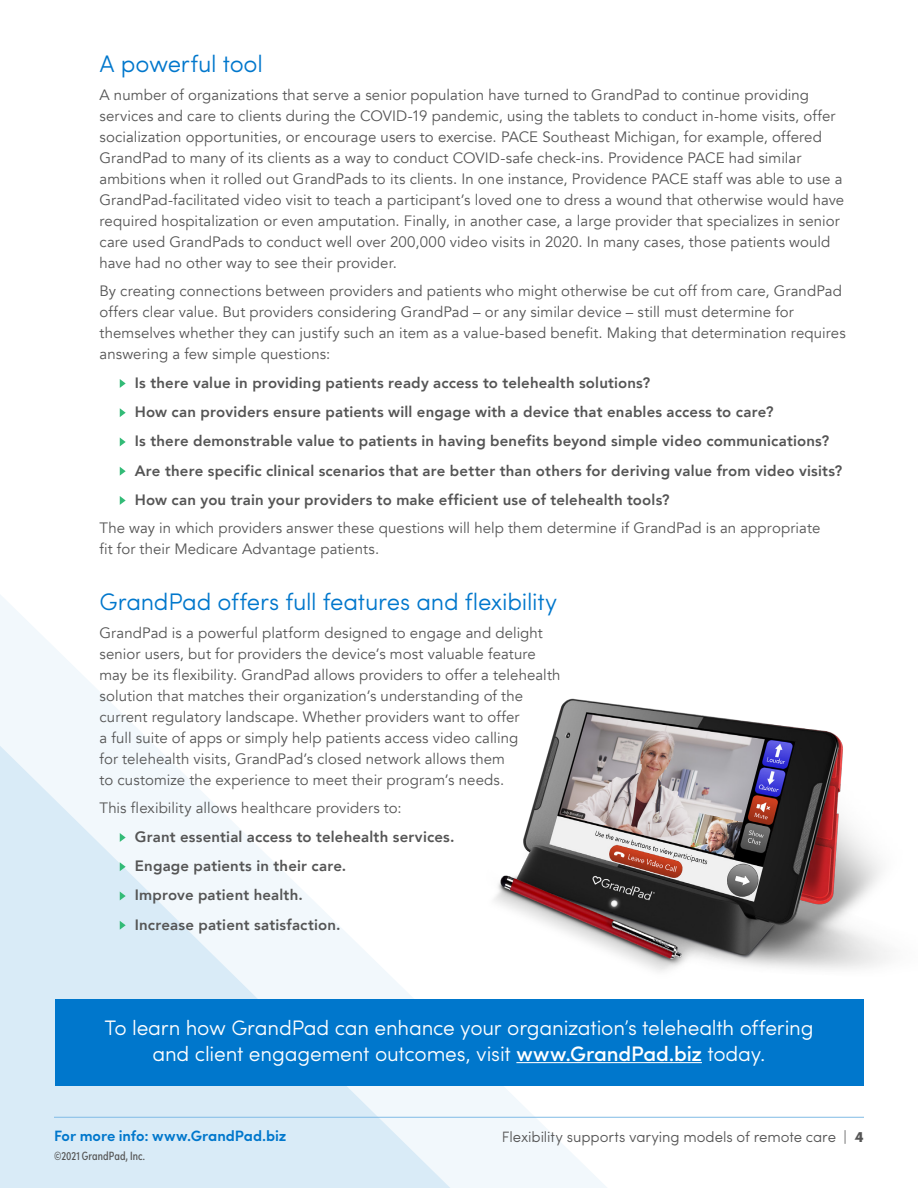
<style>
.page{position:relative;width:918px;height:1188px;background:#fff}
.page>*{position:absolute;margin:0;border:0;box-sizing:border-box;transform-origin:0 0}
.Paragraph_Style_1{font:300 24px "Sofia Pro";letter-spacing:-.01em;color:#07c}
.Paragraph_Style_1-2{font:300 21px/25.2px "Sofia Pro";letter-spacing:-.01em;color:#fff;text-align:center}
.Paragraph_Style_1-3{font:15px/21px "Avenir";letter-spacing:.005em;color:#555}
.Paragraph_Style_1-4{font:800 15px "Avenir";letter-spacing:.01em;color:#555}
.t1{font:300 15px "Sofia Pro";letter-spacing:-.005em;color:#555}
.t2{font:600 15px "Sofia Pro";letter-spacing:-.005em;color:#07c}
.t3{font:12px "Sofia Pro Condensed";letter-spacing:.005em;color:#555}
.s1{font-weight:500}
.s2{font-weight:900}
</style>
<div class="page">
<svg style="left:0;top:595px;width:608px;height:593px"></svg>
<svg style="left:0;top:746px;width:450px;height:442px"></svg>
<hr style="left:54px;top:1117px;width:810px;height:1px;background:#80bbe6">
<img style="left:452px;top:685px;width:437px;height:295px">
<div style="left:55px;top:1000px;width:808px;height:86px;background:#07c"></div>
<hr style="left:516px;top:1062px;width:186px;height:1px;background:#fff">
<svg style="left:120px;top:379px;width:6px;height:9px"></svg>
<svg style="left:120px;top:408px;width:6px;height:9px"></svg>
<svg style="left:120px;top:437px;width:6px;height:9px"></svg>
<svg style="left:120px;top:467px;width:6px;height:9px"></svg>
<svg style="left:120px;top:496px;width:6px;height:9px"></svg>
<svg style="left:120px;top:833px;width:6px;height:9px"></svg>
<svg style="left:120px;top:862px;width:6px;height:9px"></svg>
<svg style="left:120px;top:892px;width:6px;height:8px"></svg>
<svg style="left:120px;top:921px;width:6px;height:9px"></svg>
<p class="Paragraph_Style_1" style="left:100px;top:46px;width:165px">A powerful tool</p>
<p class="Paragraph_Style_1-3" style="left:100px;top:85px;width:746px">A number of organizations that serve a senior population have turned to GrandPad to continue providing services and care to clients during the COVID-19 pandemic, using the tablets to conduct in-home visits, offer socialization opportunities, or encourage users to exercise. PACE Southeast Michigan, for example, offered GrandPad to many of its clients as a way to conduct COVID-safe check-ins. Providence PACE had similar ambitions when it rolled out GrandPads to its clients. In one instance, Providence PACE staff was able to use a GrandPad-facilitated video visit to teach a participant’s loved one to dress a wound that otherwise would have required hospitalization or even amputation. Finally, in another case, a large provider that specializes in senior care used GrandPads to conduct well over 200,000 video visits in 2020. In many cases, those patients would have had no other way to see their provider.</p>
<p class="Paragraph_Style_1-3" style="left:100px;top:280px;width:748px">By creating connections between providers and patients who might otherwise be cut off from care, GrandPad offers clear value. But providers considering GrandPad – or any similar device – still must determine for themselves whether they can justify such an item as a value-based benefit. Making that determination requires answering a few simple questions:</p>
<p class="Paragraph_Style_1-4" style="left:135px;top:371px;width:517px">Is there value in providing patients ready access to telehealth solutions?</p>
<p class="Paragraph_Style_1-4" style="left:135px;top:400px;width:640px">How can providers ensure patients will engage with a device that enables access to care?</p>
<p class="Paragraph_Style_1-4" style="left:135px;top:430px;width:696px">Is there demonstrable value to patients in having benefits beyond simple video communications?</p>
<p class="Paragraph_Style_1-4" style="left:135px;top:459px;width:709px">Are there specific clinical scenarios that are better than others for deriving value from video visits?</p>
<p class="Paragraph_Style_1-4" style="left:135px;top:488px;width:536px">How can you train your providers to make efficient use of telehealth tools?</p>
<p class="Paragraph_Style_1-3" style="left:100px;top:517px;width:722px">The way in which providers answer these questions will help them determine if GrandPad is an appropriate fit for their Medicare Advantage patients.</p>
<p class="Paragraph_Style_1" style="left:100px;top:584px;width:459px">GrandPad offers full features and flexibility</p>
<p class="Paragraph_Style_1-3" style="left:100px;top:623px;width:463px">GrandPad is a powerful platform designed to engage and delight senior users, but for providers the device’s most valuable feature may be its flexibility. GrandPad allows providers to offer a telehealth solution that matches their organization’s understanding of the current regulatory landscape. Whether providers want to offer<br>a full suite of apps or simply help patients access video calling<br>for telehealth visits, GrandPad’s closed network allows them<br>to customize the experience to meet their program’s needs.</p>
<p class="Paragraph_Style_1-3" style="left:100px;top:797px;width:304px">This flexibility allows healthcare providers to:</p>
<p class="Paragraph_Style_1-4" style="left:135px;top:825px;width:321px">Grant essential access to telehealth services.</p>
<p class="Paragraph_Style_1-4" style="left:135px;top:854px;width:213px">Engage patients in their care.</p>
<p class="Paragraph_Style_1-4" style="left:135px;top:884px;width:169px">Improve patient health.</p>
<p class="Paragraph_Style_1-4" style="left:135px;top:913px;width:207px">Increase patient satisfaction.</p>
<p class="Paragraph_Style_1-2" style="left:104px;top:1014px;width:711px">To learn how GrandPad can enhance your organization’s telehealth offering and client engagement outcomes, visit <span class="s1">www.GrandPad.biz</span> today.</p>
<p class="t2" style="left:54px;top:1125px;width:234px">For more info: www.GrandPad.biz</p>
<p class="t1" style="left:502px;top:1126px;width:364px">Flexibility supports varying models of remote care | <span class="s2">4</span></p>
<p class="t3" style="left:54px;top:1147px;width:93px">©2021 GrandPad, Inc.</p>
</div>
